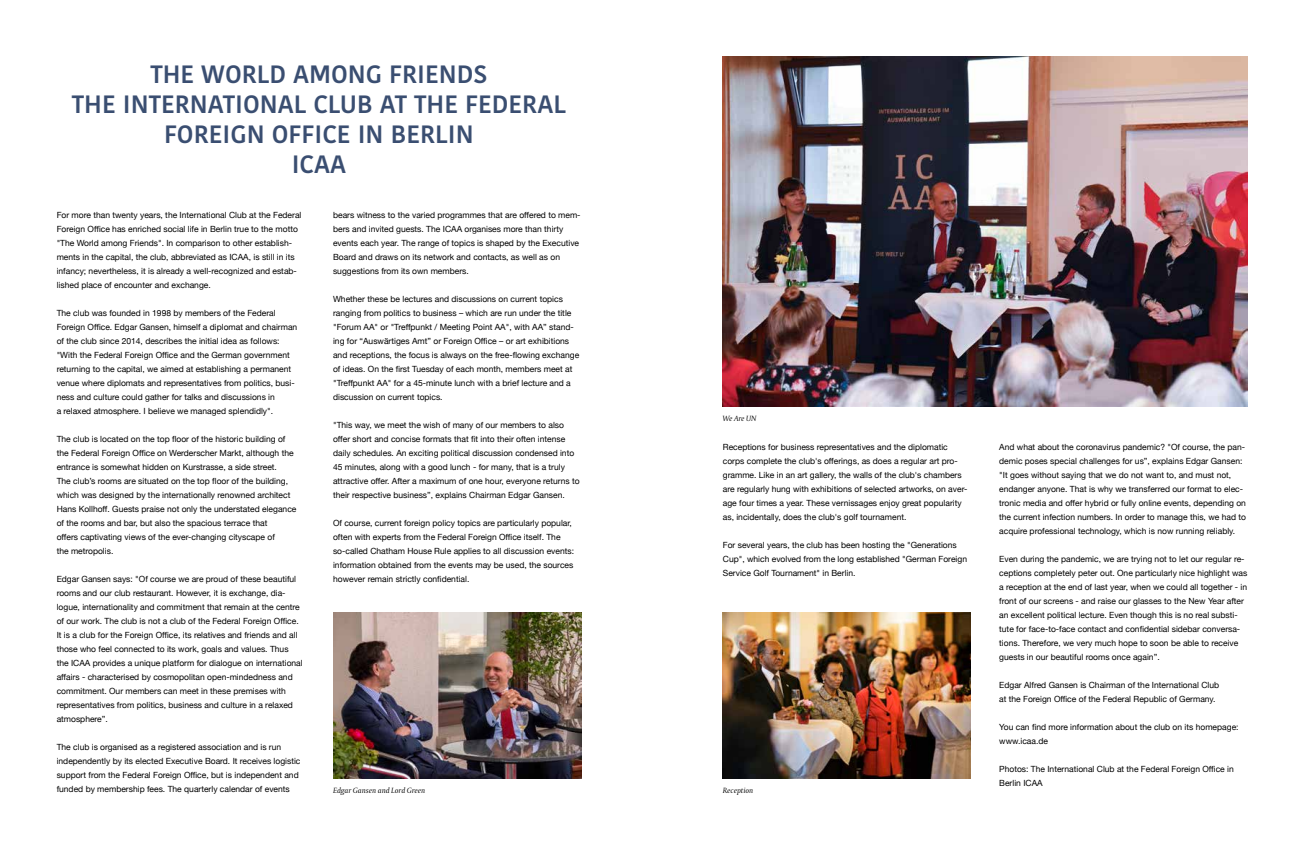
<style>
.page{position:relative;width:1304px;height:851px;background:#fff}
.page>*{position:absolute;margin:0;border:0;box-sizing:border-box;transform-origin:0 0}
.t1{font:600 25px/30px "Kohinoor Bangla";color:#3a4e71;text-align:center}
.t2{font:8.5px/14px "Helvetica Neue";color:#000}
.t3{font:italic 8px "Capitolium 2";color:#000}
</style>
<div class="page">
<img style="left:723px;top:57px;width:524px;height:350px">
<img style="left:723px;top:612px;width:248px;height:166px">
<img style="left:333px;top:612px;width:249px;height:166px">
<h1 class="t1" style="left:72px;top:58px;width:496px">THE WORLD AMONG FRIENDS<br>THE INTERNATIONAL CLUB AT THE FEDERAL<br>FOREIGN OFFICE IN BERLIN<br>ICAA</h1>
<p class="t2" style="left:57px;top:208px;width:246px">For more than twenty years, the International Club at the Federal Foreign Office has enriched social life in Berlin true to the motto "The World among Friends". In comparison to other establish&shy;ments in the capital, the club, abbreviated as ICAA, is still in its infancy; nevertheless, it is already a well-recognized and estab&shy;lished place of encounter and exchange.</p>
<p class="t2" style="left:57px;top:306px;width:242px">The club was founded in 1998 by members of the Federal Foreign Office. Edgar Gansen, himself a diplomat and chairman of the club since 2014, describes the initial idea as follows: "With the Federal Foreign Office and the German government returning to the capital, we aimed at establishing a permanent venue where diplomats and representatives from politics, busi&shy;ness and culture could gather for talks and discussions in<br>a relaxed atmosphere. I believe we managed splendidly".</p>
<p class="t2" style="left:57px;top:432px;width:241px">The club is located on the top floor of the historic building of the Federal Foreign Office on Werderscher Markt, although the entrance is somewhat hidden on Kurstrasse, a side street.<br>The club’s rooms are situated on the top floor of the building, which was designed by the internationally renowned architect Hans Kollhoff. Guests praise not only the understated elegance of the rooms and bar, but also the spacious terrace that<br>offers captivating views of the ever-changing cityscape of<br>the metropolis.</p>
<p class="t2" style="left:57px;top:572px;width:248px">Edgar Gansen says: "Of course we are proud of these beautiful rooms and our club restaurant. However, it is exchange, dia&shy;logue, internationality and commitment that remain at the centre of our work. The club is not a club of the Federal Foreign Office.<br>It is a club for the Foreign Office, its relatives and friends and all those who feel connected to its work, goals and values. Thus<br>the ICAA provides a unique platform for dialogue on international affairs - characterised by cosmopolitan open-mindedness and commitment. Our members can meet in these premises with representatives from politics, business and culture in a relaxed atmosphere”.</p>
<p class="t2" style="left:57px;top:740px;width:245px">The club is organised as a registered association and is run independently by its elected Executive Board. It receives logistic support from the Federal Foreign Office, but is independent and funded by membership fees. The quarterly calendar of events</p>
<p class="t2" style="left:333px;top:208px;width:249px">bears witness to the varied programmes that are offered to mem&shy;bers and invited guests. The ICAA organises more than thirty events each year. The range of topics is shaped by the Executive Board and draws on its network and contacts, as well as on suggestions from its own members.</p>
<p class="t2" style="left:333px;top:292px;width:248px">Whether these be lectures and discussions on current topics ranging from politics to business – which are run under the title "Forum AA" or "Treffpunkt / Meeting Point AA", with AA” stand&shy;ing for “Auswärtiges Amt” or Foreign Office – or art exhibitions and receptions, the focus is always on the free-flowing exchange of ideas. On the first Tuesday of each month, members meet at "Treffpunkt AA" for a 45-minute lunch with a brief lecture and a discussion on current topics.</p>
<p class="t2" style="left:333px;top:418px;width:248px">"This way, we meet the wish of many of our members to also offer short and concise formats that fit into their often intense daily schedules. An exciting political discussion condensed into 45 minutes, along with a good lunch - for many, that is a truly attractive offer. After a maximum of one hour, everyone returns to their respective business”, explains Chairman Edgar Gansen.</p>
<p class="t2" style="left:333px;top:516px;width:243px">Of course, current foreign policy topics are particularly popular, often with experts from the Federal Foreign Office itself. The so-called Chatham House Rule applies to all discussion events: information obtained from the events may be used, the sources however remain strictly confidential.</p>
<p class="t3" style="left:723px;top:413px;width:35px">We Are UN</p>
<p class="t2" style="left:723px;top:440px;width:246px">Receptions for business representatives and the diplomatic corps complete the club's offerings, as does a regular art pro&shy;gramme. Like in an art gallery, the walls of the club's chambers are regularly hung with exhibitions of selected artworks, on aver&shy;age four times a year. These vernissages enjoy great popularity as, incidentally, does the club's golf tournament.</p>
<p class="t2" style="left:723px;top:538px;width:246px">For several years, the club has been hosting the "Generations<br>Cup", which evolved from the long established "German Foreign<br>Service Golf Tournament" in Berlin.</p>
<p class="t3" style="left:333px;top:785px;width:94px">Edgar Gansen and Lord Green</p>
<p class="t3" style="left:723px;top:785px;width:32px">Reception</p>
<p class="t2" style="left:999px;top:440px;width:248px">And what about the coronavirus pandemic? "Of course, the pan&shy;demic poses special challenges for us”, explains Edgar Gansen: "It goes without saying that we do not want to, and must not, endanger anyone. That is why we transferred our format to elec&shy;tronic media and offer hybrid or fully online events, depending on the current infection numbers. In order to manage this, we had to acquire professional technology, which is now running reliably.</p>
<p class="t2" style="left:999px;top:552px;width:250px">Even during the pandemic, we are trying not to let our regular re&shy;ceptions completely peter out. One particularly nice highlight was a reception at the end of last year, when we could all together - in front of our screens - and raise our glasses to the New Year after an excellent political lecture. Even though this is no real substi&shy;tute for face-to-face contact and confidential sidebar conversa&shy;tions. Therefore, we very much hope to soon be able to receive guests in our beautiful rooms once again”.</p>
<p class="t2" style="left:999px;top:678px;width:221px">Edgar Alfred Gansen is Chairman of the International Club at the Foreign Office of the Federal Republic of Germany.</p>
<p class="t2" style="left:999px;top:720px;width:241px">You can find more information about the club on its homepage: www.icaa.de</p>
<p class="t2" style="left:999px;top:762px;width:236px">Photos: The International Club at the Federal Foreign Office in<br>Berlin ICAA</p>
</div>
